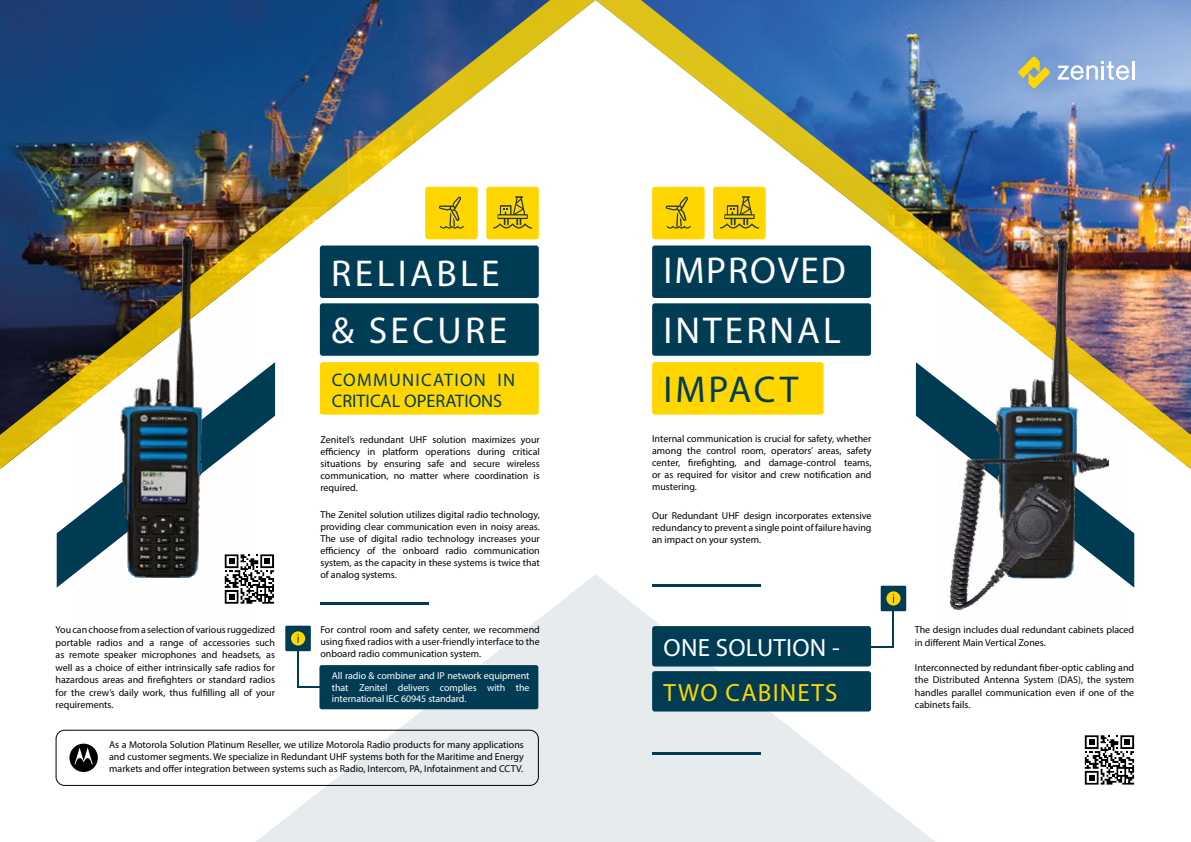
<style>
.page{position:relative;width:1191px;height:842px;background:#fff}
.page>*{position:absolute;margin:0;border:0;box-sizing:border-box;transform-origin:0 0}
.t1{font:37.5px/57.3px "Myriad Pro";letter-spacing:.08em;color:#fff}
.t2{font:37.5px "Myriad Pro";letter-spacing:.08em;color:#003c54}
.t3{font:25px "Myriad Pro";letter-spacing:.01em;color:#fff}
.t4{font:25px "Myriad Pro";letter-spacing:.05em;color:#ffd600}
.t5{font:18.2px/21px "Myriad Pro";color:#003c54}
.t6{font:10px/12px "Myriad Pro";color:#000;text-align:justify}
.t7{font:10px/11.5px "Myriad Pro";letter-spacing:-.01em;color:#fff;text-align:justify}
</style>
<div class="page">
<img style="left:0;top:0;width:595px;height:469px">
<svg style="left:57px;top:362px;width:218px;height:226px"></svg>
<svg style="left:250px;top:546px;width:25px;height:58px"></svg>
<div style="left:320px;top:245px;width:219px;height:53px;background:#003c54;border-radius:3px"></div>
<div style="left:320px;top:303px;width:219px;height:53px;background:#003c54;border-radius:3px"></div>
<div style="left:320px;top:362px;width:219px;height:53px;background:#ffd600;border-radius:3px"></div>
<div style="left:425px;top:187px;width:53px;height:52px;background:#ffd600;border-radius:3px"></div>
<div style="left:486px;top:187px;width:53px;height:52px;background:#ffd600;border-radius:3px"></div>
<svg style="left:439px;top:197px;width:25px;height:32px"></svg>
<svg style="left:493px;top:196px;width:39px;height:33px"></svg>
<svg style="left:69px;top:744px;width:29px;height:28px"></svg>
<svg style="left:255px;top:574px;width:340px;height:268px;fill:#e6ebee"></svg>
<svg style="left:1120px;top:522px;width:14px;height:66px"></svg>
<svg style="left:1084px;top:735px;width:51px;height:50px"></svg>
<img style="left:595px;top:0;width:596px;height:469px">
<svg style="left:1018px;top:56px;width:32px;height:32px"></svg>
<svg style="left:1057px;top:61px;width:77px;height:19px"></svg>
<svg style="left:595px;top:574px;width:340px;height:268px;fill:#e6ebee"></svg>
<div style="left:319px;top:665px;width:219px;height:44px;background:#003c54;border-radius:2px"></div>
<div style="left:56px;top:730px;width:483px;height:56px;border:1px solid #000;border-radius:9px"></div>
<div style="left:652px;top:626px;width:219px;height:40px;background:#003c54;border-radius:3px"></div>
<div style="left:652px;top:671px;width:219px;height:40px;background:#003c54;border-radius:3px"></div>
<hr style="left:652px;top:752px;width:108px;height:3px;background:#003c54">
<img style="left:943px;top:232px;width:177px;height:378px">
<img style="left:72px;top:232px;width:178px;height:372px">
<h1 class="t1" style="left:331px;top:244px;width:177px">RELIABLE &amp; SECURE</h1>
<h3 class="t5" style="left:332px;top:369px;width:185px">COMMUNICATION IN<br>CRITICAL OPERATIONS</h3>
<p class="t6" style="left:320px;top:434px;width:221px">Zenitel’s redundant UHF solution maximizes your efficiency in platform operations during critical situations by ensuring safe and secure wireless communication, no matter where coordination is required.</p>
<p class="t6" style="left:320px;top:509px;width:221px">The Zenitel solution utilizes digital radio technology, providing clear communication even in noisy areas.<br>The use of digital radio technology increases your efficiency of the onboard radio communication system, as the capacity in these systems is twice that of analog systems.</p>
<p class="t6" style="left:56px;top:623px;width:221px;line-height:12.5px">You can choose from a selection of various ruggedized portable radios and a range of accessories such as remote speaker microphones and headsets, as well as a choice of either intrinsically safe radios for hazardous areas and firefighters or standard radios for the crew’s daily work, thus fulfilling all of your requirements.</p>
<p class="t6" style="left:320px;top:623px;width:221px">For control room and safety center, we recommend using fixed radios with a user-friendly interface to the onboard radio communication system.</p>
<p class="t7" style="left:332px;top:670px;width:199px">All radio &amp; combiner and IP network equipment that Zenitel delivers complies with the international IEC 60945 standard.</p>
<p class="t6" style="left:109px;top:739px;width:416px">As a Motorola Solution Platinum Reseller, we utilize Motorola Radio products for many applications and customer segments. We specialize in Redundant UHF systems both for the Maritime and Energy markets and offer integration between systems such as Radio, Intercom, PA, Infotainment and CCTV.</p>
<h1 class="t1" style="left:663px;top:240px;width:184px;line-height:59.9px">IMPROVED<br>INTERNAL</h1>
<h1 class="t2" style="left:663px;top:366px;width:136px">IMPACT</h1>
<p class="t6" style="left:652px;top:433px;width:221px">Internal communication is crucial for safety, whether among the control room, operators’ areas, safety center, firefighting, and damage-control teams, or as required for visitor and crew notification and mustering.</p>
<p class="t6" style="left:652px;top:509px;width:221px">Our Redundant UHF design incorporates extensive redundancy to prevent a single point of failure having an impact on your system.</p>
<h2 class="t3" style="left:663px;top:632px;width:178px">ONE SOLUTION -</h2>
<h2 class="t4" style="left:663px;top:677px;width:176px">TWO CABINETS</h2>
<p class="t6" style="left:915px;top:623px;width:221px;line-height:12.5px">The design includes dual redundant cabinets placed in different Main Vertical Zones.</p>
<p class="t6" style="left:915px;top:661px;width:221px;line-height:12.5px">Interconnected by redundant fiber-optic cabling and the Distributed Antenna System (DAS), the system handles parallel communication even if one of the cabinets fails.</p>
</div>
